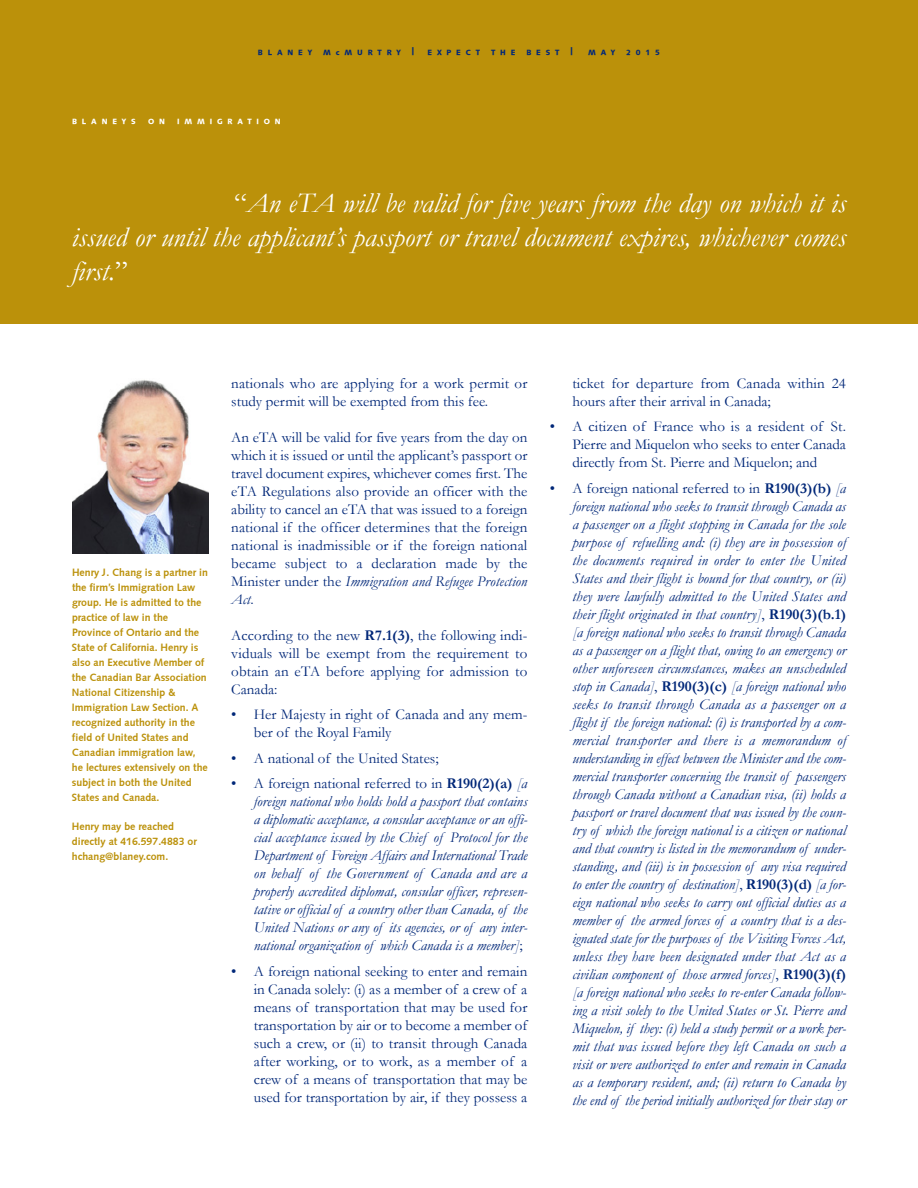
<style>
.page{position:relative;width:918px;height:1188px;background:#fff}
.page>*{position:absolute;margin:0;border:0;box-sizing:border-box;transform-origin:0 0}
.t1{font:italic 28.5px/34.2px "Garamond";color:#fff;text-align:justify}
.t2{font:italic 15px/18px "Garamond";color:#002778;text-align:justify}
.t3{font:15px/18px "Garamond";color:#002778;text-align:justify}
.t4{font:700 10.5px/15px "Syntax Roman";color:#bb910a}
.t5{font:900 7.5px "Syntax";letter-spacing:.65em;color:#002778}
.t6{font:900 7.5px "Syntax";letter-spacing:.65em;color:#fff}
.s1{font-size:10.5px}
.s2{font-style:normal}
.s3{font-style:italic}
.s4{font-weight:700}
.s5{font-weight:700;font-style:normal}
</style>
<div class="page">
<div style="left:0;top:0;width:918px;height:324px;background:#bb910a"></div>
<img style="left:72px;top:380px;width:136px;height:174px">
<p class="t5" style="left:258px;top:48px;width:56px">BLANEY</p>
<p class="t5" style="left:323px;top:48px;width:92px">MCMURTRY <span class="s1">|</span></p>
<p class="t5" style="left:427px;top:48px;width:54px">EXPECT</p>
<p class="t5" style="left:491px;top:48px;width:26px">THE</p>
<p class="t5" style="left:526px;top:48px;width:48px">BEST <span class="s1">|</span></p>
<p class="t5" style="left:588px;top:48px;width:29px">MAY</p>
<p class="t5" style="left:626px;top:48px;width:36px">2015</p>
<p class="t6" style="left:72px;top:117px;width:65px">BLANEYS</p>
<p class="t6" style="left:148px;top:117px;width:18px">O N</p>
<p class="t6" style="left:177px;top:117px;width:105px">IMMIGRATION</p>
<h1 class="t1" style="left:72px;top:186px;width:776px;text-indent:162px"><span class="s2">“</span>An eTA will be valid for five years from the day on which it is issued or until the applicant’s passport or travel document expires, whichever comes first.<span class="s2">”</span></h1>
<p class="t4" style="left:72px;top:565px;width:137px">Henry J. Chang is a partner in the firm’s Immigration Law group. He is admitted to the practice of law in the<br>Province of Ontario and the<br>State of California. Henry is also an Executive Member of the Canadian Bar Association<br>National Citizenship &amp;<br>Immigration Law Section. A recognized authority in the field of United States and<br>Canadian immigration law, he lectures extensively on the subject in both the United<br>States and Canada.</p>
<p class="t4" style="left:72px;top:819px;width:126px">Henry may be reached directly at 416.597.4883 or hchang@blaney.com.</p>
<p class="t3" style="left:231px;top:374px;width:298px">nationals who are applying for a work permit or study permit will be exempted from this fee.</p>
<p class="t3" style="left:231px;top:428px;width:298px">An eTA will be valid for five years from the day on which it is issued or until the applicant’s passport or travel document expires, whichever comes first. The eTA Regulations also provide an officer with the ability to cancel an eTA that was issued to a foreign national if the officer determines that the foreign national is inadmissible or if the foreign national became subject to a declaration made by the Minister under the <span class="s3">Immigration and Refugee Protection Act</span>.</p>
<p class="t3" style="left:231px;top:626px;width:298px">According to the new <span class="s4">R7.1(3)</span>, the following indi&shy;viduals will be exempt from the requirement to obtain an eTA before applying for admission to Canada:</p>
<p class="t3" style="left:254px;top:706px;width:275px;text-indent:-22px">• Her Majesty in right of Canada and any mem&shy;ber of the Royal Family</p>
<p class="t3" style="left:231px;top:749px;width:209px">• A national of the United States;</p>
<p class="t2" style="left:254px;top:775px;width:275px;text-indent:-22px"><span class="s2">• A foreign national referred to in</span> <span class="s5">R190(2)(a)</span> [a foreign national who holds hold a passport that contains a diplomatic acceptance, a consular acceptance or an offi&shy;cial acceptance issued by the Chief of Protocol for the Department of Foreign Affairs and International Trade on behalf of the Government of Canada and are a properly accredited diplomat, consular officer, represen&shy;tative or official of a country other than Canada, of the United Nations or any of its agencies, or of any inter&shy;national organization of which Canada is a member]<span class="s2">;</span></p>
<p class="t3" style="left:254px;top:962px;width:275px;text-indent:-22px">• A foreign national seeking to enter and remain in Canada solely: (i) as a member of a crew of a means of transportation that may be used for transportation by air or to become a member of such a crew, or (ii) to transit through Canada after working, or to work, as a member of a crew of a means of transportation that may be used for transportation by air, if they possess a</p>
<p class="t3" style="left:572px;top:374px;width:275px">ticket for departure from Canada within 24 hours after their arrival in Canada;</p>
<p class="t3" style="left:572px;top:418px;width:275px;text-indent:-22px">• A citizen of France who is a resident of St.<br>Pierre and Miquelon who seeks to enter Canada directly from St. Pierre and Miquelon; and</p>
<p class="t2" style="left:572px;top:479px;width:275px;text-indent:-22px"><span class="s2">• A foreign national referred to in</span> <span class="s5">R190(3)(b)</span> [a foreign national who seeks to transit through Canada as a passenger on a flight stopping in Canada for the sole purpose of refuelling and: (i) they are in possession of the documents required in order to enter the United States and their flight is bound for that country, or (ii) they were lawfully admitted to the United States and their flight originated in that country]<span class="s2">,</span> <span class="s5">R190(3)(b.1) </span>[a foreign national who seeks to transit through Canada as a passenger on a flight that, owing to an emergency or other unforeseen circumstances, makes an unscheduled stop in Canada]<span class="s2">,</span> <span class="s5">R190(3)(c)</span> [a foreign national who seeks to transit through Canada as a passenger on a flight if the foreign national: (i) is transported by a com&shy;mercial transporter and there is a memorandum of understanding in effect between the Minister and the com&shy;mercial transporter concerning the transit of passengers through Canada without a Canadian visa, (ii) holds a passport or travel document that was issued by the coun&shy;try of which the foreign national is a citizen or national and that country is listed in the memorandum of under&shy;standing, and (iii) is in possession of any visa required to enter the country of destination]<span class="s2">,</span> <span class="s5">R190(3)(d)</span> [a for&shy;eign national who seeks to carry out official duties as a member of the armed forces of a country that is a des&shy;ignated state for the purposes of the Visiting Forces Act, unless they have been designated under that Act as a civilian component of those armed forces]<span class="s2">,</span> <span class="s5">R190(3)(f) </span>[a foreign national who seeks to re-enter Canada follow&shy;ing a visit solely to the United States or St. Pierre and Miquelon, if they: (i) held a study permit or a work per&shy;mit that was issued before they left Canada on such a visit or were authorized to enter and remain in Canada as a temporary resident, and; (ii) return to Canada by the end of the period initially authorized for their stay or</p>
</div>
